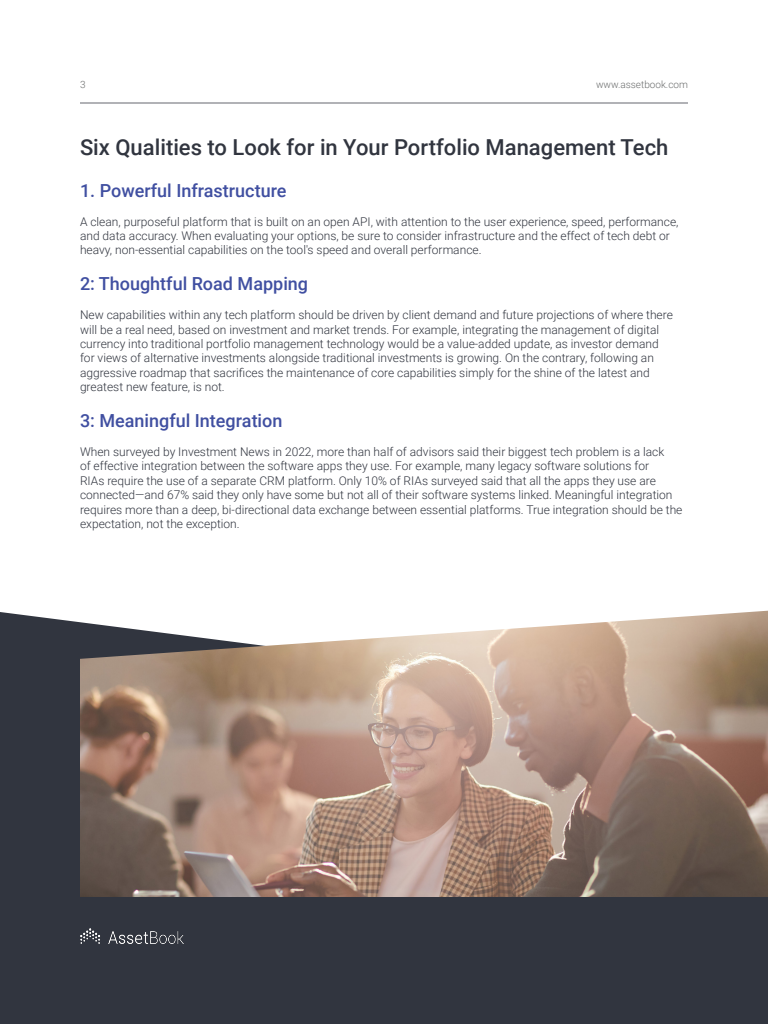
<style>
.page{position:relative;width:768px;height:1024px;background:#fff}
.page>*{position:absolute;margin:0;border:0;box-sizing:border-box;transform-origin:0 0}
.t1{font:500 22px "Roboto";color:#31353f}
.t2{font:500 18px "Roboto";color:#404fa1}
.t3{font:300 12px/14.4px "Roboto";color:#31353f}
.t4{font:300 10px "Roboto";color:#6b6d6d}
</style>
<div class="page">
<div style="left:0;top:612px;width:768px;height:412px;background:#31353f"></div>
<img style="left:80px;top:929px;width:104px;height:14px">
<img style="left:80px;top:611px;width:688px;height:286px">
<hr style="left:80px;top:102px;width:608px;height:2px;background:#31353f">
<p class="t4" style="left:80px;top:77px;width:7px">3</p>
<p class="t4" style="left:596px;top:77px;width:93px">www.assetbook.com</p>
<p class="t1" style="left:80px;top:131px;width:590px">Six Qualities to Look for in Your Portfolio Management Tech</p>
<p class="t2" style="left:80px;top:178px;width:208px">1. Powerful Infrastructure</p>
<p class="t3" style="left:80px;top:214px;width:600px">A clean, purposeful platform that is built on an open API, with attention to the user experience, speed, performance, and data accuracy. When evaluating your options, be sure to consider infrastructure and the effect of tech debt or heavy, non-essential capabilities on the tool's speed and overall performance.</p>
<p class="t2" style="left:80px;top:271px;width:230px">2: Thoughtful Road Mapping</p>
<p class="t3" style="left:80px;top:307px;width:594px">New capabilities within any tech platform should be driven by client demand and future projections of where there will be a real need, based on investment and market trends. For example, integrating the management of digital currency into traditional portfolio management technology would be a value-added update, as investor demand for views of alternative investments alongside traditional investments is growing. On the contrary, following an aggressive roadmap that sacrifices the maintenance of core capabilities simply for the shine of the latest and greatest new feature, is not.</p>
<p class="t2" style="left:80px;top:408px;width:204px">3: Meaningful Integration</p>
<p class="t3" style="left:80px;top:444px;width:604px">When surveyed by Investment News in 2022, more than half of advisors said their biggest tech problem is a lack<br>of effective integration between the software apps they use. For example, many legacy software solutions for<br>RIAs require the use of a separate CRM platform. Only 10% of RIAs surveyed said that all the apps they use are connected—and 67% said they only have some but not all of their software systems linked. Meaningful integration requires more than a deep, bi-directional data exchange between essential platforms. True integration should be the expectation, not the exception.</p>
</div>
